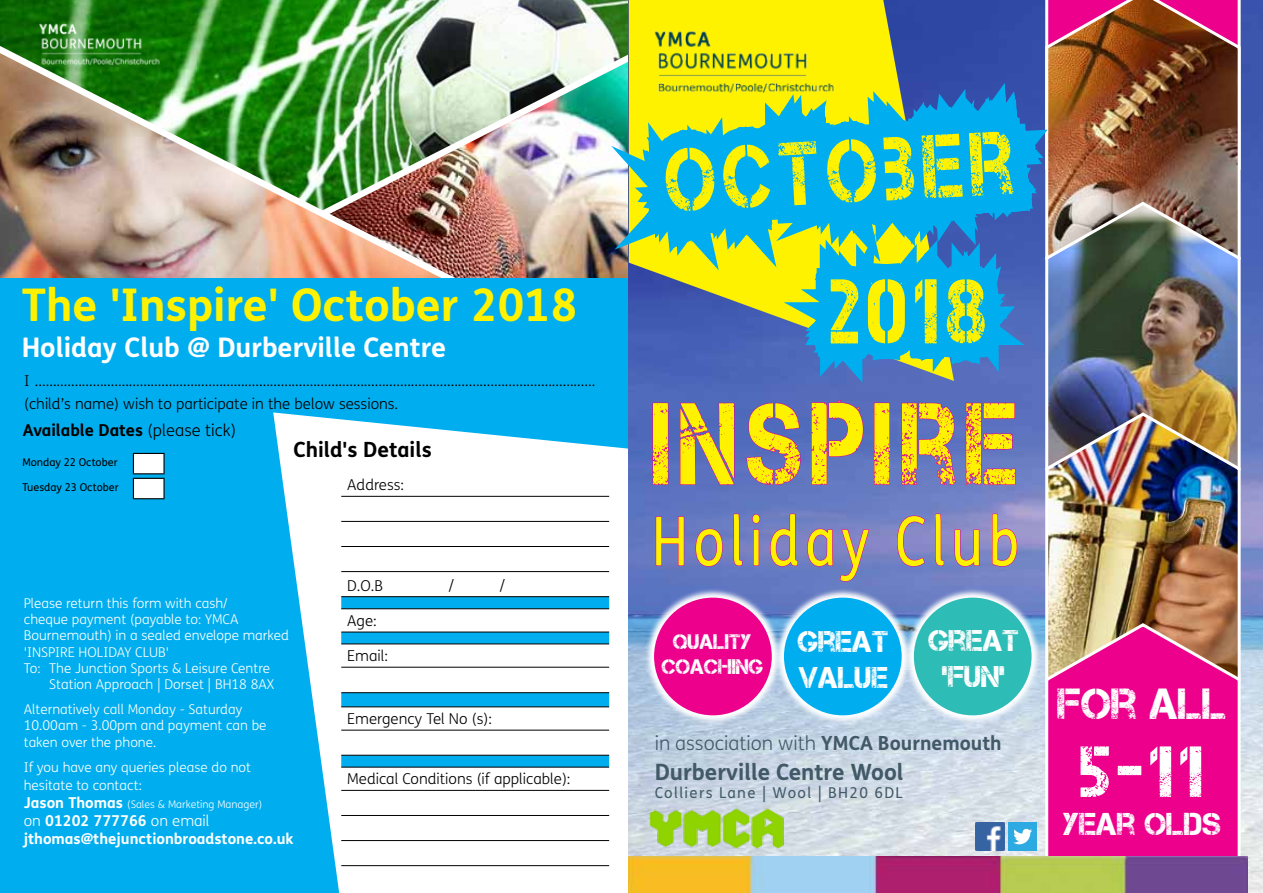
<style>
.page{position:relative;width:1263px;height:893px;background:#fff}
.page>*{position:absolute;margin:0;border:0;box-sizing:border-box;transform-origin:0 0}
.t1{font:115.8px "Captureit";letter-spacing:.1em;color:#fff200;scale:.81 1}
.t2{font:91.5px "Captureit";color:#fff200;scale:.81 1}
.t3{font:90px "Captureit";color:#fff200;scale:.81 1}
.t4{font:72px "Captureit";color:#fff}
.t5{font:67.5px "FS Me";letter-spacing:.1em;color:#fff200;scale:.81 1}
.t6{font:700 45px "FS Me";color:#fff200}
.t7{font:43.5px "Captureit";color:#fff}
.t8{font:31.5px "Captureit";color:#fff}
.t9{font:30px/36px "Captureit";color:#fff}
.t10{font:700 27px "FS Me";color:#fff}
.t11{font:700 22.5px "FS Me";color:#425968}
.t12{font:21px/25.2px "Captureit";color:#fff;text-align:center}
.t13{font:700 21px "FS Me";color:#000}
.t14{font:300 19.5px "FS Me";color:#425968}
.t15{font:18px "Minion Pro";color:#000}
.t16{font:700 16.5px "FS Me";color:#000}
.t17{font:300 15px/22.5px "FS Me";color:#000}
.t18{font:700 15px/18px "FS Me";color:#fff}
.t19{font:15px "FS Me";letter-spacing:.09em;color:#425968}
.t20{font:300 13.5px/16.2px "FS Me";color:#fff}
.t21{font:10.8px "FS Me";color:#000}
.t22{font:300 10.5px "FS Me";color:#fff}
.s1{font-weight:300}
.s2{font-weight:700;font-size:15px}
.s3{font-weight:700}
</style>
<div class="page">
<img style="left:0;top:0;width:628px;height:46px">
<img style="left:37px;top:21px;width:124px;height:25px">
<img style="left:321px;top:18px;width:307px;height:28px">
<img style="left:0;top:46px;width:628px;height:232px">
<div style="left:0;top:278px;width:630px;height:615px;background:#00aeef"></div>
<svg style="left:273px;top:412px;width:278px;height:481px;fill:#fff"></svg>
<svg style="left:341px;top:597px;width:210px;height:170px;fill:#fff"></svg>
<hr style="left:341px;top:496px;width:268px;height:1px;background:#000">
<hr style="left:341px;top:521px;width:268px;height:1px;background:#000">
<hr style="left:341px;top:546px;width:268px;height:1px;background:#000">
<hr style="left:341px;top:571px;width:268px;height:1px;background:#000">
<hr style="left:341px;top:596px;width:268px;height:1px;background:#000">
<hr style="left:341px;top:608px;width:268px;height:1px;background:#000">
<hr style="left:341px;top:632px;width:268px;height:1px;background:#000">
<hr style="left:341px;top:644px;width:268px;height:1px;background:#000">
<hr style="left:341px;top:667px;width:268px;height:1px;background:#000">
<hr style="left:341px;top:692px;width:268px;height:1px;background:#000">
<hr style="left:341px;top:706px;width:268px;height:1px;background:#000">
<hr style="left:341px;top:730px;width:268px;height:1px;background:#000">
<hr style="left:341px;top:755px;width:268px;height:1px;background:#000">
<hr style="left:341px;top:767px;width:268px;height:1px;background:#000">
<hr style="left:341px;top:790px;width:268px;height:1px;background:#000">
<hr style="left:341px;top:815px;width:268px;height:1px;background:#000">
<hr style="left:341px;top:840px;width:268px;height:1px;background:#000">
<hr style="left:341px;top:865px;width:268px;height:1px;background:#000">
<img style="left:628px;top:0;width:635px;height:893px">
<img style="left:1086px;top:0;width:156px;height:200px">
<img style="left:1086px;top:200px;width:156px;height:211px">
<img style="left:1086px;top:411px;width:156px;height:210px">
<svg style="left:1086px;top:621px;width:156px;height:236px;background:#e6168a"></svg>
<div style="left:629px;top:0;width:68px;height:54px;background:#fff200"></div>
<img style="left:1086px;top:857px;width:161px;height:36px">
<svg style="left:551px;top:54px;width:101px;height:839px"></svg>
<svg style="left:604px;top:69px;width:109px;height:824px;background:#b0abb5"></svg>
<svg style="left:697px;top:0;width:181px;height:178px;background:#dbe821"></svg>
<svg style="left:713px;top:95px;width:106px;height:798px;background:#929fbd"></svg>
<svg style="left:819px;top:8px;width:59px;height:885px;background:#81bdbd"></svg>
<img style="left:878px;top:0;width:208px;height:893px">
<svg style="left:601px;top:178px;width:308px;height:269px;background:#4f91af"></svg>
<svg style="left:746px;top:201px;width:270px;height:284px;background:#6985a8"></svg>
<svg style="left:862px;top:200px;width:207px;height:218px;background:#3c8dc5"></svg>
<img style="left:652px;top:28px;width:185px;height:67px">
<svg style="left:133px;top:453px;width:32px;height:45px"></svg>
<hr style="left:133px;top:498px;width:32px;height:1px;background:#000">
<h3 class="t6" style="left:22px;top:270px;width:557px">The 'Inspire' October 2018</h3>
<h3 class="t10" style="left:22px;top:327px;width:426px">Holiday Club @ Durberville Centre</h3>
<p class="t17" style="left:24px;top:369px;width:573px">I ........................................................................................................................................................... (child’s name) wish to participate in the below sessions.</p>
<p class="t16" style="left:23px;top:418px;width:215px">Available Dates <span class="s1">(please tick)</span></p>
<p class="t21" style="left:22px;top:455px;width:97px">Monday 22 October</p>
<p class="t21" style="left:22px;top:480px;width:98px">Tuesday 23 October</p>
<h3 class="t13" style="left:293px;top:433px;width:140px">Child's Details</h3>
<p class="t17" style="left:347px;top:473px;width:58px">Address:</p>
<p class="t20" style="left:24px;top:595px;width:267px">Please return this form with cash/<br>cheque payment (payable to: YMCA Bournemouth) in a sealed envelope marked 'inspire holiday club'<br>To: The Junction Sports &amp; Leisure Centre</p>
<p class="t20" style="left:24px;top:671px;width:252px;line-height:25.2px;text-indent:26px">Station Approach | Dorset | BH 18 8AX<br>Alternatively call Monday - Saturday</p>
<p class="t20" style="left:24px;top:717px;width:244px">10.00am - 3.00pm and payment can be taken over the phone.</p>
<p class="t20" style="left:24px;top:758px;width:229px;line-height:18px">If you have any queries please do not hesitate to contact:</p>
<p class="t22" style="left:24px;top:797px;width:240px"><span class="s2">Jason Thomas</span> (Sales &amp; Marketing Manager)</p>
<p class="t18" style="left:24px;top:811px;width:271px"><span class="s1">on</span> 01202 777766 <span class="s1">on email </span>jthomas@thejunctionbroadstone.co.uk</p>
<p class="t17" style="left:347px;top:574px;width:37px">D.O.B</p>
<h3 class="t15" style="left:448px;top:573px;width:7px">/</h3>
<h3 class="t15" style="left:499px;top:573px;width:7px">/</h3>
<p class="t17" style="left:347px;top:609px;width:31px">Age:</p>
<p class="t17" style="left:347px;top:644px;width:42px">Email:</p>
<p class="t17" style="left:347px;top:707px;width:146px">Emergency Tel No (s):</p>
<p class="t17" style="left:347px;top:767px;width:225px">Medical Conditions (if applicable):</p>
<h3 class="t3" style="left:663px;top:130px;width:431px;rotate:-3deg">OCTOBER</h3>
<h2 class="t2" style="left:831px;top:260px;width:194px">2018</h2>
<h1 class="t1" style="left:653px;top:379px;width:452px">INSPIRE</h1>
<h3 class="t5" style="left:652px;top:495px;width:455px">Holiday Club</h3>
<h3 class="t12" style="left:662px;top:629px;width:103px">QUALITY<br>COACHING</h3>
<h3 class="t9" style="left:928px;top:623px;width:92px;text-align:center">GREAT ‘FUN’</h3>
<h3 class="t9" style="left:798px;top:624px;width:92px">GREAT<br>VALUE</h3>
<h3 class="t14" style="left:655px;top:729px;width:348px">in association with <span class="s3">YMCA Bournemouth</span></h3>
<h3 class="t11" style="left:655px;top:754px;width:250px">Durberville Centre Wool</h3>
<p class="t19" style="left:655px;top:782px;width:250px">Colliers Lane | Wool | BH20 6DL</p>
<h3 class="t7" style="left:1057px;top:680px;width:171px">FOR ALL</h3>
<h3 class="t4" style="left:1080px;top:731px;width:125px">5-11</h3>
<h3 class="t8" style="left:1063px;top:806px;width:159px">YEAR OLDS</h3>
</div>
